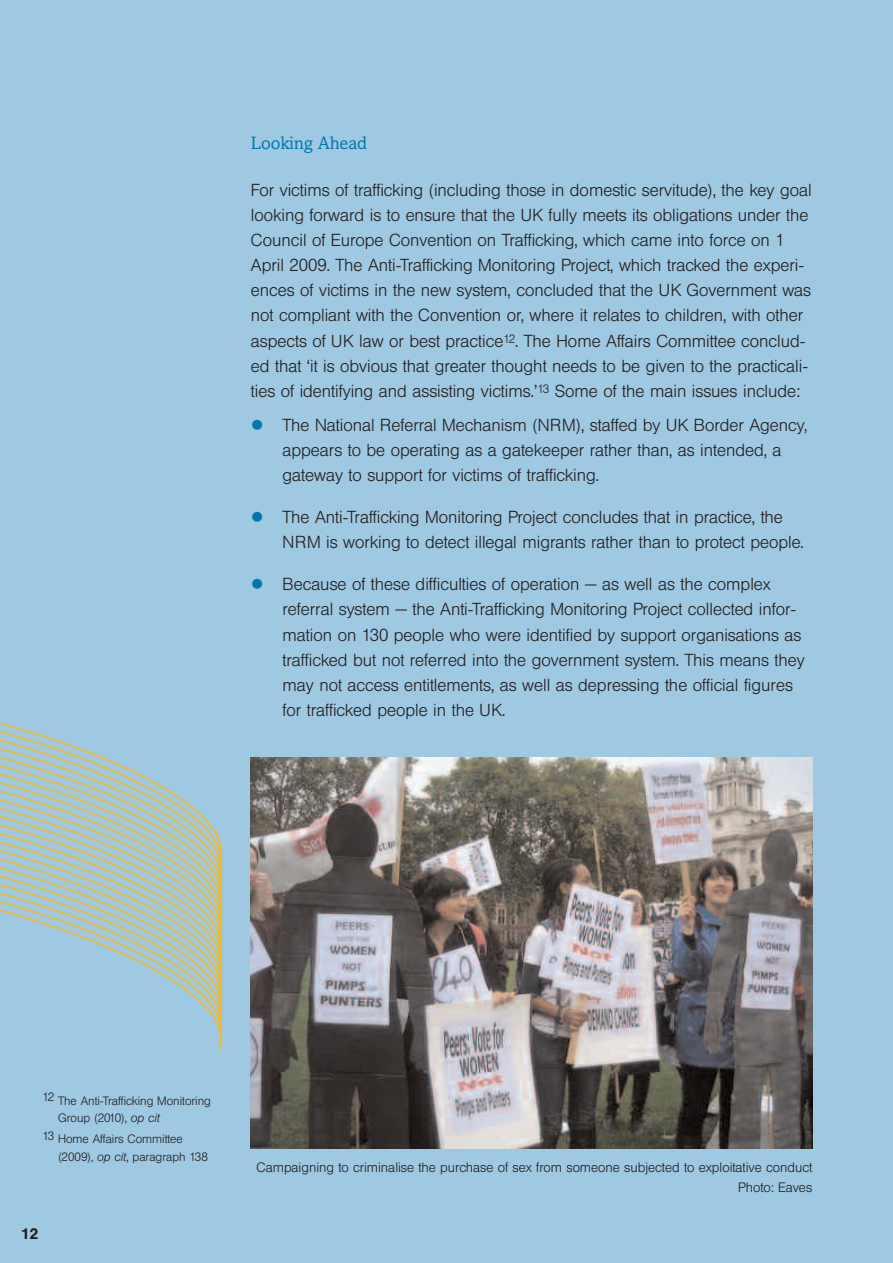
<style>
.page{position:relative;width:893px;height:1263px;background:#9fc8e2}
.page>*{position:absolute;margin:0;border:0;box-sizing:border-box;transform-origin:0 0}
.t1{font:18px "Amasis";color:#0078ae}
.t2{font:300 17.25px/25px "Helvetica BQ";color:#231f20}
.t3{font:500 15px "Helvetica BQ";color:#231f20}
.t4{font:300 13.5px/19.6px "Helvetica BQ";color:#231f20;text-align:right}
.t5{font:300 12px/17.4px "Helvetica BQ";color:#231f20}
.s1{color:#0078ae}
.s2{font-style:italic}
</style>
<div class="page">
<img style="left:251px;top:758px;width:561px;height:390px">
<svg style="left:146px;top:966px;width:76px;height:9px"></svg>
<svg style="left:130px;top:958px;width:92px;height:8px"></svg>
<svg style="left:110px;top:949px;width:112px;height:9px"></svg>
<svg style="left:91px;top:941px;width:131px;height:8px"></svg>
<svg style="left:67px;top:932px;width:155px;height:9px"></svg>
<svg style="left:43px;top:924px;width:179px;height:8px"></svg>
<svg style="left:14px;top:915px;width:208px;height:9px"></svg>
<svg style="left:0;top:907px;width:222px;height:8px"></svg>
<svg style="left:0;top:898px;width:222px;height:9px"></svg>
<svg style="left:0;top:890px;width:222px;height:8px"></svg>
<svg style="left:0;top:881px;width:222px;height:9px"></svg>
<svg style="left:0;top:873px;width:222px;height:8px"></svg>
<svg style="left:0;top:864px;width:222px;height:9px"></svg>
<svg style="left:0;top:722px;width:222px;height:142px"></svg>
<p class="t1" style="left:251px;top:132px;width:118px">Looking Ahead</p>
<p class="t2" style="left:251px;top:177px;width:562px">For victims of trafficking (including those in domestic servitude), the key goal looking forward is to ensure that the UK fully meets its obligations under the Council of Europe Convention on Trafficking, which came into force on 1<br>April 2009. The Anti-Trafficking Monitoring Project, which tracked the experi&shy;ences of victims in the new system, concluded that the UK Government was not compliant with the Convention or, where it relates to children, with other aspects of UK law or best practice<sup>12</sup>. The Home Affairs Committee conclud&shy;ed that ‘it is obvious that greater thought needs to be given to the practicali&shy;ties of identifying and assisting victims.’<sup>13</sup> Some of the main issues include:</p>
<p class="t2" style="left:283px;top:412px;width:526px;text-indent:-32px"><span class="s1">●</span> The National Referral Mechanism (NRM), staffed by UK Border Agency, appears to be operating as a gatekeeper rather than, as intended, a gateway to support for victims of trafficking.</p>
<p class="t2" style="left:283px;top:504px;width:523px;text-indent:-32px"><span class="s1">●</span> The Anti-Trafficking Monitoring Project concludes that in practice, the<br>NRM is working to detect illegal migrants rather than to protect people.</p>
<p class="t2" style="left:283px;top:572px;width:524px;text-indent:-32px"><span class="s1">●</span> Because of these difficulties of operation — as well as the complex referral system — the Anti-Trafficking Monitoring Project collected infor&shy;mation on 130 people who were identified by support organisations as trafficked but not referred into the government system. This means they may not access entitlements, as well as depressing the official figures for trafficked people in the UK.</p>
<p class="t5" style="left:58px;top:1092px;width:154px;text-indent:-16px">12 The Anti-Trafficking Monitoring<br>Group (2010), <span class="s2">op cit</span></p>
<p class="t5" style="left:58px;top:1130px;width:151px;text-indent:-16px">13 Home Affairs Committee (2009), <span class="s2">op cit</span>, paragraph 138</p>
<p class="t3" style="left:21px;top:1225px;width:18px">12</p>
<p class="t4" style="left:256px;top:1157px;width:557px">Campaigning to criminalise the purchase of sex from someone subjected to exploitative conduct<br>Photo: Eaves</p>
</div>
